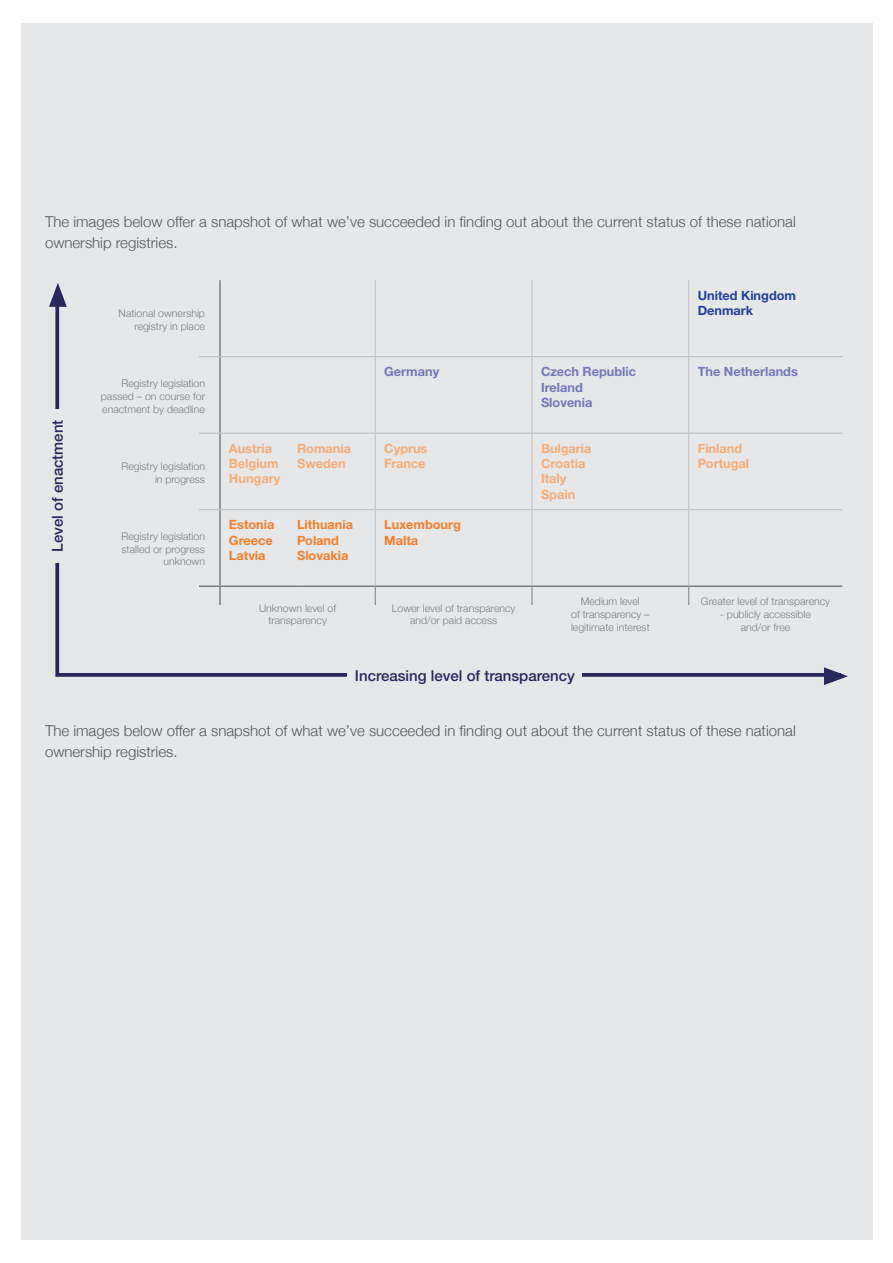
<style>
.page{position:relative;width:893px;height:1263px;background:#fff}
.page>*{position:absolute;margin:0;border:0;box-sizing:border-box;transform-origin:0 0}
.t1{font:300 15px/21px "Helvetica Neue";color:#57585a}
.t2{font:500 15px "Helvetica Neue LTW1 G";color:#28275e}
.t3{font:700 12.75px "Helvetica Neue LTW1 G";color:#f9ad75}
.t4{font:700 12.75px "Helvetica Neue LTW1 G";color:#f47f2a}
.t5{font:700 12.75px "Helvetica Neue LTW1 G";color:#7278ba}
.t6{font:700 12.75px "Helvetica Neue LTW1 G";color:#20419a}
.t7{font:300 10.5px/12.6px "Helvetica Neue";color:#7b8080;text-align:center}
</style>
<div class="page">
<div style="left:21px;top:23px;width:851px;height:1217px;background:#e6e7e9"></div>
<hr style="left:219px;top:280px;width:2px;height:76px;background:#7b8080">
<hr style="left:375px;top:280px;width:1px;height:76px;background:#bcbdc0">
<hr style="left:532px;top:280px;width:1px;height:76px;background:#bcbdc0">
<hr style="left:688px;top:280px;width:1px;height:76px;background:#bcbdc0">
<svg style="left:55px;top:291px;width:788px;height:386px"></svg>
<svg style="left:49px;top:283px;width:18px;height:24px"></svg>
<svg style="left:824px;top:667px;width:24px;height:18px"></svg>
<div style="left:347px;top:663px;width:235px;height:24px;background:#e6e7e9"></div>
<div style="left:45px;top:409px;width:25px;height:153px;background:#e6e7e9"></div>
<div style="left:77px;top:345px;width:122px;height:23px;background:#e6e7e9"></div>
<div style="left:77px;top:425px;width:122px;height:23px;background:#e6e7e9"></div>
<div style="left:77px;top:502px;width:122px;height:23px;background:#e6e7e9"></div>
<div style="left:77px;top:575px;width:122px;height:23px;background:#e6e7e9"></div>
<div style="left:208px;top:605px;width:31px;height:43px;background:#e6e7e9"></div>
<div style="left:350px;top:605px;width:31px;height:43px;background:#e6e7e9"></div>
<div style="left:524px;top:605px;width:32px;height:43px;background:#e6e7e9"></div>
<div style="left:665px;top:605px;width:31px;height:43px;background:#e6e7e9"></div>
<p class="t1" style="left:45px;top:210px;width:752px">The images below offer a snapshot of what we’ve succeeded in finding out about the current status of these national ownership registries.</p>
<p class="t2" style="left:48px;top:552px;width:134px;rotate:-90deg">Level of enactment</p>
<p class="t7" style="left:119px;top:306px;width:88px;text-align:right">National ownership registry in place</p>
<p class="t7" style="left:101px;top:377px;width:106px;text-align:justify;text-indent:20px">Registry legislation passed – on course for enactment by deadline</p>
<p class="t7" style="left:121px;top:459px;width:85px;text-align:right">Registry legislation in progress</p>
<p class="t7" style="left:121px;top:529px;width:85px;text-align:right">Registry legislation stalled or progress unknown</p>
<p class="t3" style="left:229px;top:440px;width:45px">Austria</p>
<p class="t3" style="left:229px;top:456px;width:51px">Belgium</p>
<p class="t3" style="left:229px;top:471px;width:53px">Hungary</p>
<p class="t4" style="left:229px;top:517px;width:47px">Estonia</p>
<p class="t4" style="left:229px;top:532px;width:45px">Greece</p>
<p class="t4" style="left:229px;top:547px;width:38px">Latvia</p>
<p class="t3" style="left:297px;top:440px;width:56px">Romania</p>
<p class="t3" style="left:297px;top:456px;width:50px">Sweden</p>
<p class="t4" style="left:297px;top:517px;width:57px">Lithuania</p>
<p class="t4" style="left:297px;top:532px;width:43px">Poland</p>
<p class="t4" style="left:297px;top:547px;width:53px">Slovakia</p>
<p class="t5" style="left:384px;top:364px;width:57px">Germany</p>
<p class="t5" style="left:541px;top:364px;width:97px">Czech Republic</p>
<p class="t5" style="left:541px;top:379px;width:43px">Ireland</p>
<p class="t5" style="left:541px;top:394px;width:53px">Slovenia</p>
<p class="t3" style="left:384px;top:440px;width:45px">Cyprus</p>
<p class="t3" style="left:384px;top:456px;width:43px">France</p>
<p class="t4" style="left:384px;top:517px;width:78px">Luxembourg</p>
<p class="t4" style="left:384px;top:532px;width:35px">Malta</p>
<p class="t3" style="left:541px;top:440px;width:52px">Bulgaria</p>
<p class="t3" style="left:541px;top:456px;width:46px">Croatia</p>
<p class="t3" style="left:541px;top:471px;width:27px">Italy</p>
<p class="t3" style="left:541px;top:486px;width:36px">Spain</p>
<p class="t6" style="left:698px;top:287px;width:100px">United Kingdom</p>
<p class="t6" style="left:698px;top:303px;width:57px">Denmark</p>
<p class="t5" style="left:698px;top:364px;width:102px">The Netherlands</p>
<p class="t3" style="left:698px;top:440px;width:46px">Finland</p>
<p class="t3" style="left:698px;top:456px;width:53px">Portugal</p>
<p class="t7" style="left:259px;top:601px;width:79px">Unknown level of transparency</p>
<p class="t7" style="left:392px;top:601px;width:125px">Lower level of transparency and/or paid access</p>
<p class="t7" style="left:571px;top:595px;width:80px">Medium level<br>of transparency – legitimate interest</p>
<p class="t7" style="left:701px;top:595px;width:131px">Greater level of transparency</p>
<p class="t7" style="left:720px;top:607px;width:92px">- publicly accessible and/or free</p>
<p class="t2" style="left:355px;top:666px;width:222px">Increasing level of transparency</p>
<p class="t1" style="left:45px;top:719px;width:752px">The images below offer a snapshot of what we’ve succeeded in finding out about the current status of these national ownership registries.</p>
</div>
